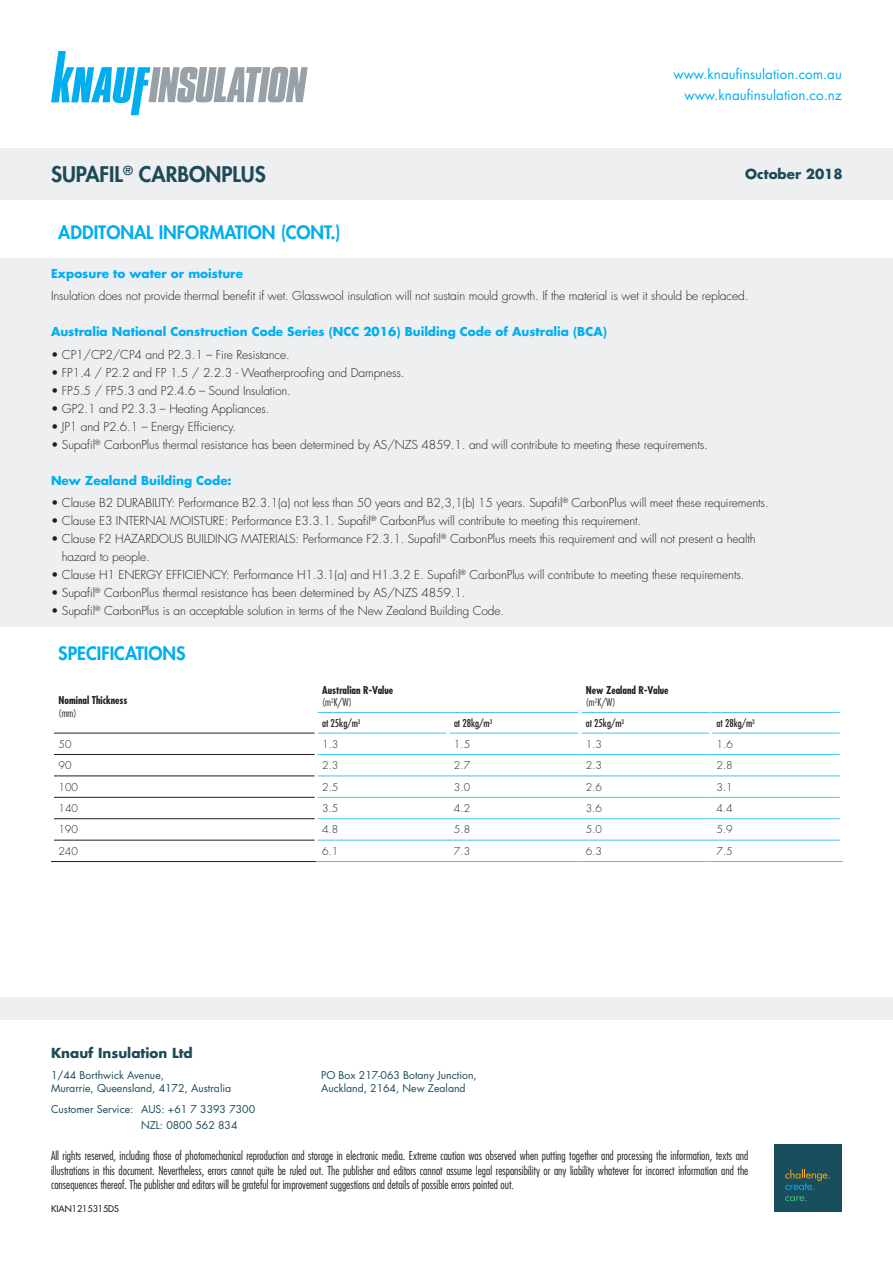
<style>
.page{position:relative;width:893px;height:1263px;background:#fff}
.page>*{position:absolute;margin:0;border:0;box-sizing:border-box;transform-origin:0 0}
.t1{font:800 21px "Futura Std";color:#1c4a58}
.t2{font:800 18px "Futura Std";color:#00aeef}
.t3{font:13.5px/20.4px "Futura Std";color:#00aeef;text-align:right}
.t4{font:700 13.5px "Futura Std";color:#1c4a58}
.t5{font:300 12px/18px "Futura Std";letter-spacing:-.01em;color:#231f20}
.t6{font:300 condensed 12px/14.4px "Futura Std";color:#231f20;text-align:justify}
.t7{font:700 12px "Futura Std";color:#00aeef}
.t8{font:10.5px/16.8px "Futura Std";color:#1c4a58}
.t9{font:300 10.5px "Futura Std";color:#231f20}
.t10{font:700 condensed 10.5px/12.6px "Futura Std";color:#231f20}
.t11{font:condensed 10.5px "Futura Std";color:#231f20}
.t12{font:300 condensed 10.5px "Futura Std";color:#231f20}
.t13{font:500 9px "Futura Std";color:#231f20}
.s1{font-weight:300}
</style>
<div class="page">
<div style="left:0;top:232px;width:893px;height:395px;background:#eeeff1"></div>
<svg style="left:51px;top:51px;width:257px;height:64px"></svg>
<div style="left:0;top:997px;width:893px;height:22px;background:#eeeff1"></div>
<div style="left:0;top:149px;width:893px;height:51px;background:#eeeff1"></div>
<div style="left:0;top:206px;width:893px;height:51px;background:#fff"></div>
<hr style="left:318px;top:712px;width:130px;height:1px;background:#40c7f4">
<hr style="left:448px;top:712px;width:130px;height:1px;background:#40c7f4">
<hr style="left:581px;top:712px;width:130px;height:1px;background:#40c7f4">
<hr style="left:711px;top:712px;width:129px;height:1px;background:#40c7f4">
<hr style="left:318px;top:733px;width:128px;height:1px;background:#40c7f4">
<hr style="left:449px;top:733px;width:129px;height:1px;background:#40c7f4">
<hr style="left:581px;top:733px;width:128px;height:1px;background:#40c7f4">
<hr style="left:712px;top:733px;width:128px;height:1px;background:#40c7f4">
<hr style="left:54px;top:754px;width:261px;height:1px;background:#231f20">
<hr style="left:54px;top:775px;width:261px;height:1px;background:#231f20">
<hr style="left:54px;top:797px;width:261px;height:1px;background:#231f20">
<hr style="left:54px;top:818px;width:261px;height:1px;background:#231f20">
<hr style="left:54px;top:840px;width:261px;height:1px;background:#231f20">
<hr style="left:51px;top:861px;width:265px;height:1px;background:#231f20">
<hr style="left:318px;top:754px;width:130px;height:1px;background:#40c7f4">
<hr style="left:448px;top:754px;width:132px;height:1px;background:#40c7f4">
<hr style="left:318px;top:775px;width:130px;height:1px;background:#40c7f4">
<hr style="left:448px;top:775px;width:132px;height:1px;background:#40c7f4">
<hr style="left:318px;top:797px;width:130px;height:1px;background:#40c7f4">
<hr style="left:448px;top:797px;width:132px;height:1px;background:#40c7f4">
<hr style="left:318px;top:818px;width:130px;height:1px;background:#40c7f4">
<hr style="left:448px;top:818px;width:132px;height:1px;background:#40c7f4">
<hr style="left:318px;top:840px;width:130px;height:1px;background:#40c7f4">
<hr style="left:448px;top:840px;width:132px;height:1px;background:#40c7f4">
<hr style="left:316px;top:861px;width:132px;height:1px;background:#40c7f4">
<hr style="left:448px;top:861px;width:132px;height:1px;background:#40c7f4">
<hr style="left:54px;top:733px;width:261px;height:1px;background:#231f20">
<hr style="left:580px;top:754px;width:131px;height:1px;background:#40c7f4">
<hr style="left:711px;top:754px;width:129px;height:1px;background:#40c7f4">
<hr style="left:580px;top:775px;width:131px;height:1px;background:#40c7f4">
<hr style="left:711px;top:775px;width:129px;height:1px;background:#40c7f4">
<hr style="left:580px;top:797px;width:131px;height:1px;background:#40c7f4">
<hr style="left:711px;top:797px;width:129px;height:1px;background:#40c7f4">
<hr style="left:580px;top:818px;width:131px;height:1px;background:#40c7f4">
<hr style="left:711px;top:818px;width:129px;height:1px;background:#40c7f4">
<hr style="left:580px;top:840px;width:131px;height:1px;background:#40c7f4">
<hr style="left:711px;top:840px;width:129px;height:1px;background:#40c7f4">
<hr style="left:580px;top:861px;width:131px;height:1px;background:#40c7f4">
<hr style="left:711px;top:861px;width:132px;height:1px;background:#40c7f4">
<div style="left:774px;top:1144px;width:68px;height:68px;background:#184e5d"></div>
<svg style="left:785px;top:1169px;width:45px;height:21px"></svg>
<svg style="left:785px;top:1196px;width:22px;height:5px"></svg>
<h1 class="t1" style="left:51px;top:161px;width:216px">SUPAFIL<sup>®</sup> CARBONPLUS</h1>
<h2 class="t2" style="left:58px;top:220px;width:284px">ADDITONAL INFORMATION (CONT.)</h2>
<p class="t3" style="left:673px;top:64px;width:170px">www.knaufinsulation.com.au www.knaufinsulation.co.nz</p>
<p class="t4" style="left:745px;top:165px;width:99px">October 2018</p>
<p class="t7" style="left:51px;top:266px;width:193px">Exposure to water or moisture</p>
<p class="t5" style="left:51px;top:287px;width:699px">Insulation does not provide thermal benefit if wet. Glasswool insulation will not sustain mould growth. If the material is wet it should be replaced.</p>
<p class="t7" style="left:51px;top:324px;width:557px">Australia National Construction Code Series (NCC 2016) Building Code of Australia (BCA)</p>
<p class="t5" style="left:51px;top:346px;width:240px">• CP1/CP2/CP4 and P2.3.1 – Fire Resistance.</p>
<p class="t5" style="left:51px;top:364px;width:355px">• FP1.4 / P2.2 and FP 1.5 / 2.2.3 - Weatherproofing and Dampness.</p>
<p class="t5" style="left:51px;top:382px;width:241px">• FP5.5 / FP5.3 and P2.4.6 – Sound Insulation.</p>
<p class="t5" style="left:51px;top:400px;width:220px">• GP2.1 and P2.3.3 – Heating Appliances.</p>
<p class="t5" style="left:51px;top:418px;width:187px">• JP1 and P2.6.1 – Energy Efficiency.</p>
<p class="t5" style="left:51px;top:436px;width:658px">• Supafil<sup>®</sup> CarbonPlus thermal resistance has been determined by AS/NZS 4859.1. and will contribute to meeting these requirements.</p>
<p class="t7" style="left:51px;top:472px;width:182px">New Zealand Building Code:</p>
<p class="t5" style="left:51px;top:494px;width:719px">• Clause B2 DURABILITY: Performance B2.3.1(a) not less than 50 years and B2,3,1(b) 15 years. Supafil<sup>®</sup> CarbonPlus will meet these requirements.</p>
<p class="t5" style="left:51px;top:512px;width:592px">• Clause E3 INTERNAL MOISTURE: Performance E3.3.1. Supafil<sup>®</sup> CarbonPlus will contribute to meeting this requirement.</p>
<p class="t5" style="left:62px;top:530px;width:695px;text-indent:-11px">• Clause F2 HAZARDOUS BUILDING MATERIALS: Performance F2.3.1. Supafil<sup>®</sup> CarbonPlus meets this requirement and will not present a health hazard to people.</p>
<p class="t5" style="left:51px;top:566px;width:695px">• Clause H1 ENERGY EFFICIENCY: Performance H1.3.1(a) and H1.3.2 E. Supafil<sup>®</sup> CarbonPlus will contribute to meeting these requirements.</p>
<p class="t5" style="left:51px;top:584px;width:416px">• Supafil<sup>®</sup> CarbonPlus thermal resistance has been determined by AS/NZS 4859.1.</p>
<p class="t5" style="left:51px;top:602px;width:455px">• Supafil<sup>®</sup> CarbonPlus is an acceptable solution in terms of the New Zealand Building Code.</p>
<h2 class="t2" style="left:58px;top:641px;width:129px">SPECIFICATIONS</h2>
<p class="t10" style="left:59px;top:694px;width:70px">Nominal Thickness</p>
<p class="t12" style="left:59px;top:707px;width:20px">(mm)</p>
<p class="t10" style="left:322px;top:684px;width:73px">Australian R-Value <span class="s1">(m</span><sup>2</sup><span class="s1">K/W)</span></p>
<p class="t10" style="left:586px;top:684px;width:84px">New Zealand R-Value <span class="s1">(m</span><sup>2</sup><span class="s1">K/W)</span></p>
<p class="t11" style="left:322px;top:717px;width:40px">at 25kg/m<sup>3</sup></p>
<p class="t11" style="left:454px;top:717px;width:40px">at 28kg/m<sup>3</sup></p>
<p class="t11" style="left:586px;top:717px;width:40px">at 25kg/m<sup>3</sup></p>
<p class="t11" style="left:717px;top:717px;width:40px">at 28kg/m<sup>3</sup></p>
<p class="t9" style="left:59px;top:737px;width:15px">50</p>
<p class="t9" style="left:322px;top:737px;width:18px">1.3</p>
<p class="t9" style="left:454px;top:737px;width:18px">1.5</p>
<p class="t9" style="left:586px;top:737px;width:18px">1.3</p>
<p class="t9" style="left:717px;top:737px;width:18px">1.6</p>
<p class="t9" style="left:59px;top:759px;width:15px">90</p>
<p class="t9" style="left:322px;top:759px;width:18px">2.3</p>
<p class="t9" style="left:454px;top:759px;width:18px">2.7</p>
<p class="t9" style="left:586px;top:759px;width:18px">2.3</p>
<p class="t9" style="left:716px;top:759px;width:18px">2.8</p>
<p class="t9" style="left:59px;top:780px;width:21px">100</p>
<p class="t9" style="left:322px;top:780px;width:18px">2.5</p>
<p class="t9" style="left:454px;top:780px;width:18px">3.0</p>
<p class="t9" style="left:586px;top:780px;width:18px">2.6</p>
<p class="t9" style="left:716px;top:780px;width:18px">3.1</p>
<p class="t9" style="left:58px;top:802px;width:21px">140</p>
<p class="t9" style="left:322px;top:802px;width:18px">3.5</p>
<p class="t9" style="left:454px;top:802px;width:18px">4.2</p>
<p class="t9" style="left:586px;top:802px;width:18px">3.6</p>
<p class="t9" style="left:716px;top:802px;width:18px">4.4</p>
<p class="t9" style="left:58px;top:823px;width:21px">190</p>
<p class="t9" style="left:322px;top:823px;width:18px">4.8</p>
<p class="t9" style="left:454px;top:823px;width:18px">5.8</p>
<p class="t9" style="left:586px;top:823px;width:18px">5.0</p>
<p class="t9" style="left:716px;top:823px;width:18px">5.9</p>
<p class="t9" style="left:58px;top:845px;width:21px">240</p>
<p class="t9" style="left:322px;top:845px;width:18px">6.1</p>
<p class="t9" style="left:454px;top:845px;width:18px">7.3</p>
<p class="t9" style="left:586px;top:845px;width:18px">6.3</p>
<p class="t9" style="left:716px;top:845px;width:18px">7.5</p>
<p class="t4" style="left:51px;top:1044px;width:143px">Knauf Insulation Ltd</p>
<p class="t8" style="left:51px;top:1067px;width:115px">1/44 Borthwick Avenue,</p>
<p class="t8" style="left:321px;top:1067px;width:157px">PO Box 217-063 Botany Junction,</p>
<p class="t8" style="left:51px;top:1079px;width:182px">Murarrie, Queensland, 4172, Australia</p>
<p class="t8" style="left:321px;top:1079px;width:146px">Auckland, 2164, New Zealand</p>
<p class="t8" style="left:141px;top:1100px;width:116px;text-indent:-90px">Customer Service: AUS: +61 7 3393 7300<br>NZL: 0800 562 834</p>
<p class="t6" style="left:51px;top:1148px;width:699px">All rights reserved, including those of photomechanical reproduction and storage in electronic media. Extreme caution was observed when putting together and processing the information, texts and illustrations in this document. Nevertheless, errors cannot quite be ruled out. The publisher and editors cannot assume legal responsibility or any liability whatever for incorrect information and the consequences thereof. The publisher and editors will be grateful for improvement suggestions and details of possible errors pointed out.</p>
<p class="t13" style="left:51px;top:1203px;width:70px">KIAN1215315DS</p>
</div>
